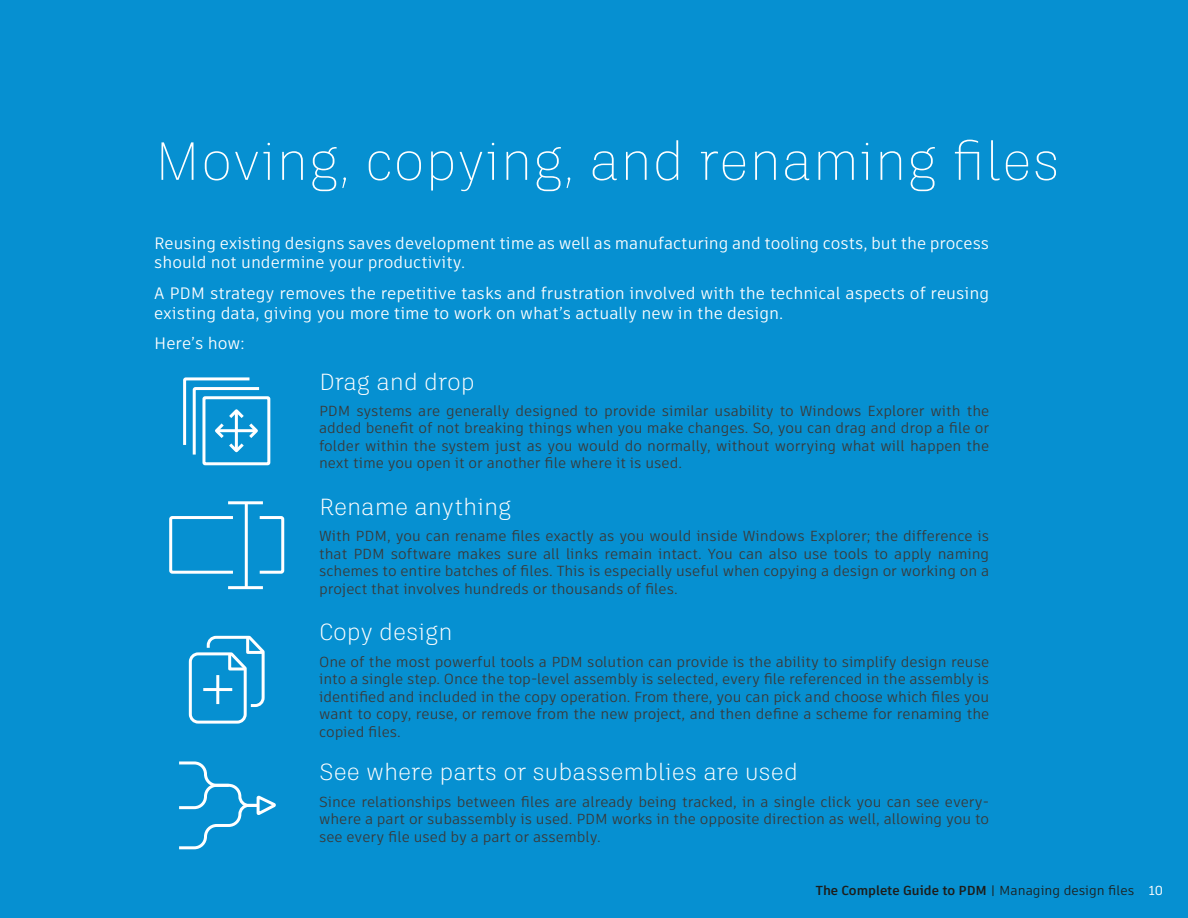
<style>
.page{position:relative;width:1188px;height:918px;background:#0690d1}
.page>*{position:absolute;margin:0;border:0;box-sizing:border-box;transform-origin:0 0}
.t1{font:100 53.55px "Artifakt Legend";color:#fff}
.t2{font:300 23.25px "Artifakt Legend";color:#fff}
.t3{font:16.5px/19.8px "Artifakt Element";color:#fff}
.t4{font:14.55px/17.4px "Artifakt Element";color:#393939;text-align:justify}
.t5{font:700 13.05px "Artifakt Element";color:#1d1d1b}
.s1{font-weight:400}
.s2{font-weight:400;color:#fff}
</style>
<div class="page">
<svg style="left:179px;top:761px;width:97px;height:89px"></svg>
<div style="left:189px;top:652px;width:58px;height:72px;border:3px solid #fff;border-radius:8px"></div>
<hr style="left:203px;top:688px;width:29px;height:3px;background:#fff">
<svg style="left:205px;top:635px;width:60px;height:74px"></svg>
<div style="left:202px;top:396px;width:68px;height:69px;border:3px solid #fff"></div>
<svg style="left:183px;top:377px;width:79px;height:81px"></svg>
<svg style="left:169px;top:516px;width:64px;height:58px"></svg>
<svg style="left:259px;top:516px;width:26px;height:58px"></svg>
<hr style="left:245px;top:503px;width:3px;height:84px;background:#fff">
<hr style="left:228px;top:501px;width:35px;height:3px;background:#fff">
<hr style="left:228px;top:586px;width:35px;height:3px;background:#fff">
<h1 class="t1" style="left:154px;top:124px;width:908px">Moving, copying, and renaming files</h1>
<p class="t3" style="left:154px;top:233px;width:837px">Reusing existing designs saves development time as well as manufacturing and tooling costs, but the process should not undermine your productivity.</p>
<p class="t3" style="left:154px;top:283px;width:837px">A PDM strategy removes the repetitive tasks and frustration involved with the technical aspects of reusing existing data, giving you more time to work on what’s actually new in the design.</p>
<p class="t3" style="left:154px;top:333px;width:92px">Here’s how:</p>
<h2 class="t2" style="left:319px;top:365px;width:157px">Drag and drop</h2>
<p class="t4" style="left:319px;top:402px;width:672px">PDM systems are generally designed to provide similar usability to Windows Explorer with the added benefit of not breaking things when you make changes. So, you can drag and drop a file or folder within the system just as you would do normally, without worrying what will happen the next time you open it or another file where it is used.</p>
<h2 class="t2" style="left:319px;top:491px;width:194px">Rename anything</h2>
<p class="t4" style="left:319px;top:528px;width:672px">With PDM, you can rename files exactly as you would inside Windows Explorer; the difference is that PDM software makes sure all links remain intact. You can also use tools to apply naming schemes to entire batches of files. This is especially useful when copying a design or working on a project that involves hundreds or thousands of files.</p>
<h2 class="t2" style="left:319px;top:616px;width:135px">Copy design</h2>
<p class="t4" style="left:319px;top:653px;width:672px">One of the most powerful tools a PDM solution can provide is the ability to simplify design reuse into a single step. Once the top-level assembly is selected, every file referenced in the assembly is identified and included in the copy operation. From there, you can pick and choose which files you want to copy, reuse, or remove from the new project, and then define a scheme for renaming the copied files.</p>
<h2 class="t2" style="left:319px;top:756px;width:480px">See where parts or subassemblies are used</h2>
<p class="t4" style="left:319px;top:793px;width:672px">Since relationships between files are already being tracked, in a single click you can see every&shy;where a part or subassembly is used. PDM works in the opposite direction as well, allowing you to see every file used by a part or assembly.</p>
<p class="t5" style="left:816px;top:881px;width:349px">The Complete Guide to PDM <span class="s1">| Managing design files</span> <span class="s2">10</span></p>
</div>
